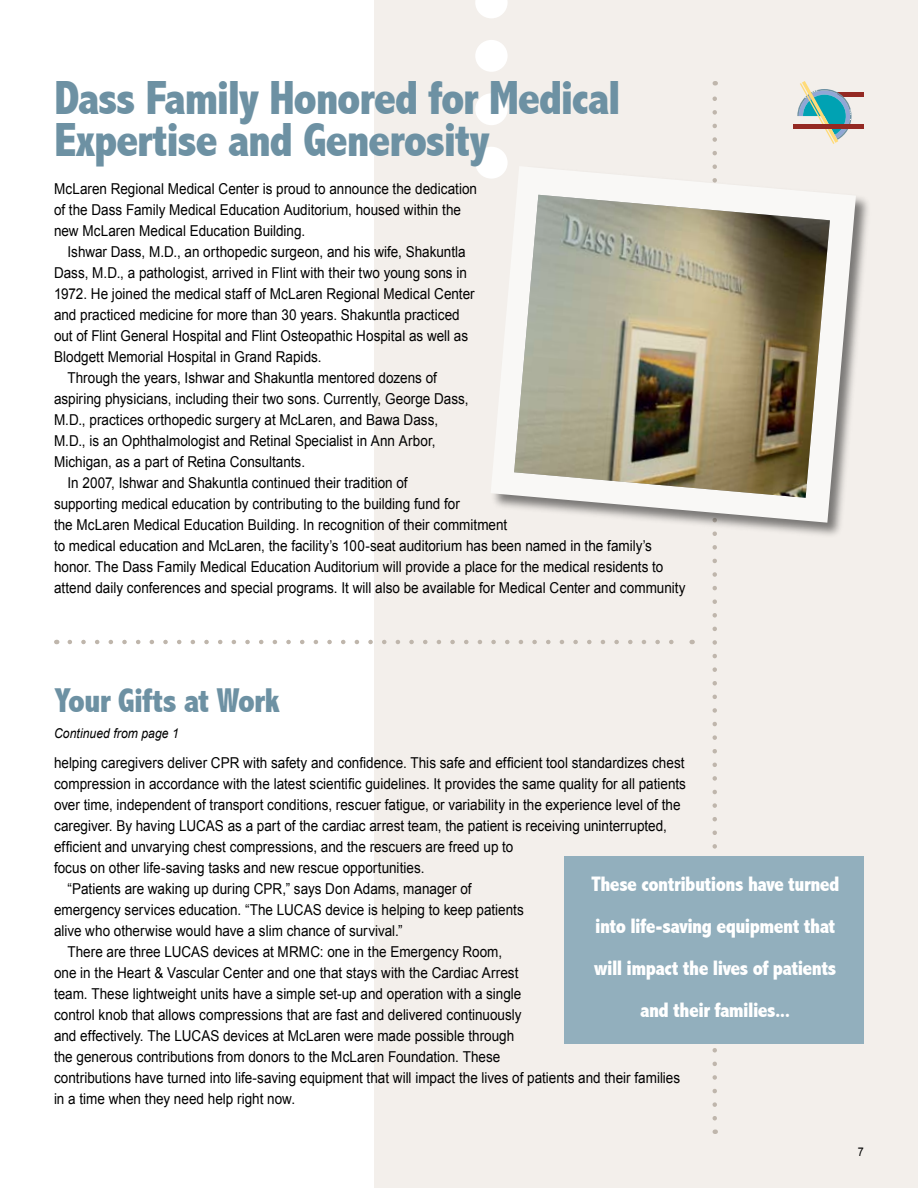
<style>
.page{position:relative;width:918px;height:1188px;background:#fff}
.page>*{position:absolute;margin:0;border:0;box-sizing:border-box;transform-origin:0 0}
.t1{font:800 condensed 48px/42px "Abadi";letter-spacing:-.03em;color:#6d91a3}
.t2{font:800 condensed 34.5px "Abadi";letter-spacing:-.025em;color:#6d91a3}
.t3{font:800 condensed 21px/42px "Abadi";letter-spacing:-.025em;color:#fff;text-align:center}
.t4{font:15px/21px "Arial";color:#000;scale:.9 1}
.t5{font:italic 13.5px "Arial";letter-spacing:.005em;color:#000;scale:.9 1}
</style>
<div class="page">
<div style="left:374px;top:0;width:544px;height:1188px;background:#f3efeb"></div>
<svg style="left:475px;top:0;width:33px;height:18px"></svg>
<div style="left:475px;top:40px;width:33px;height:32px;background:#fff;border-radius:50%"></div>
<div style="left:475px;top:93px;width:33px;height:32px;background:#fff;border-radius:50%"></div>
<div style="left:475px;top:147px;width:33px;height:32px;background:#fff;border-radius:50%"></div>
<div style="left:837px;top:92px;width:27px;height:5px;background:#942923"></div>
<svg style="left:797px;top:81px;width:55px;height:63px"></svg>
<hr style="left:793px;top:124px;width:71px;height:4px;background:#942923">
<svg style="left:712px;top:81px;width:5px;height:1037px"></svg>
<div style="left:489px;top:165px;width:384px;height:374px;background:#000;opacity:.5"></div>
<svg style="left:491px;top:166px;width:365px;height:357px"></svg>
<img style="left:514px;top:195px;width:316px;height:303px">
<svg style="left:70px;top:640px;width:604px;height:4px"></svg>
<div style="left:564px;top:856px;width:300px;height:188px;background:#92afbd"></div>
<h1 class="t1" style="left:54px;top:77px;width:568px">Dass Family Honored for Medical<br>Expertise and Generosity</h1>
<p class="t4" style="left:54px;top:178px;width:472px">McLaren Regional Medical Center is proud to announce the dedication of the Dass Family Medical Education Auditorium, housed within the new McLaren Medical Education Building.</p>
<p class="t4" style="left:68px;top:241px;width:444px">Ishwar Dass, M.D., an orthopedic surgeon, and his wife, Shakuntla</p>
<p class="t4" style="left:54px;top:262px;width:460px">Dass, M.D., a pathologist, arrived in Flint with their two young sons in</p>
<p class="t4" style="left:54px;top:283px;width:469px">1 972. He joined the medical staff of McLaren Regional Medical Center</p>
<p class="t4" style="left:54px;top:304px;width:452px">and practiced medicine for more than 30 years. Shakuntla practiced</p>
<p class="t4" style="left:54px;top:325px;width:462px">out of Flint General Hospital and Flint Osteopathic Hospital as well as</p>
<p class="t4" style="left:54px;top:346px;width:299px">Blodgett Memorial Hospital in Grand Rapids.</p>
<p class="t4" style="left:68px;top:367px;width:412px">Through the years, Ishwar and Shakuntla mentored dozens of</p>
<p class="t4" style="left:54px;top:388px;width:462px">aspiring physicians, including their two sons. Currently, George Dass,</p>
<p class="t4" style="left:54px;top:409px;width:428px">M.D., practices orthopedic surgery at McLaren, and Bawa Dass,</p>
<p class="t4" style="left:54px;top:430px;width:425px">M.D., is an Ophthalmologist and Retinal Specialist in Ann Arbor,</p>
<p class="t4" style="left:54px;top:451px;width:280px">Michigan, as a part of Retina Consultants.</p>
<p class="t4" style="left:68px;top:472px;width:380px">In 2007, Ishwar and Shakuntla continued their tradition of</p>
<p class="t4" style="left:54px;top:493px;width:453px">supporting medical education by contributing to the building fund for</p>
<p class="t4" style="left:54px;top:514px;width:505px">the McLaren Medical Education Building. In recognition of their commitment</p>
<p class="t4" style="left:54px;top:535px;width:666px">to medical education and McLaren, the facility’s 100-seat auditorium has been named in the family’s</p>
<p class="t4" style="left:54px;top:556px;width:679px">honor. The Dass Family Medical Education Auditorium will provide a place for the medical residents to</p>
<p class="t4" style="left:54px;top:577px;width:703px">attend daily conferences and special programs. It will also be available for Medical Center and community</p>
<h2 class="t2" style="left:54px;top:680px;width:227px">Your Gifts at Work</h2>
<p class="t5" style="left:54px;top:725px;width:140px">Continued from page 1</p>
<p class="t4" style="left:54px;top:752px;width:702px">helping caregivers deliver CPR with safety and confidence. This safe and efficient tool standardizes chest</p>
<p class="t4" style="left:54px;top:773px;width:704px">compression in accordance with the latest scientific guidelines. It provides the same quality for all patients</p>
<p class="t4" style="left:54px;top:794px;width:698px">over time, independent of transport conditions, rescuer fatigue, or variability in the experience level of the</p>
<p class="t4" style="left:54px;top:815px;width:682px">caregiver. By having LUCAS as a part of the cardiac arrest team, the patient is receiving uninterrupted,</p>
<p class="t4" style="left:54px;top:836px;width:512px">efficient and unvarying chest compressions, and the rescuers are freed up to</p>
<p class="t4" style="left:54px;top:857px;width:413px">focus on other life-saving tasks and new rescue opportunities.</p>
<p class="t4" style="left:68px;top:878px;width:450px">“Patients are waking up during CPR,” says Don Adams, manager of</p>
<p class="t4" style="left:54px;top:899px;width:523px">emergency services education. “The LUCAS device is helping to keep patients</p>
<p class="t4" style="left:54px;top:920px;width:389px">alive who otherwise would have a slim chance of survival.”</p>
<p class="t4" style="left:68px;top:941px;width:485px">There are three LUCAS devices at MRMC: one in the Emergency Room,</p>
<p class="t4" style="left:54px;top:962px;width:518px">one in the Heart &amp; Vascular Center and one that stays with the Cardiac Arrest</p>
<p class="t4" style="left:54px;top:983px;width:521px">team. These lightweight units have a simple set-up and operation with a single</p>
<p class="t4" style="left:54px;top:1004px;width:521px">control knob that allows compressions that are fast and delivered continuously</p>
<p class="t4" style="left:54px;top:1025px;width:513px">and effectively. The LUCAS devices at McLaren were made possible through</p>
<p class="t4" style="left:54px;top:1046px;width:498px">the generous contributions from donors to the McLaren Foundation. These</p>
<p class="t4" style="left:54px;top:1067px;width:697px">contributions have turned into life-saving equipment that will impact the lives of patients and their families</p>
<p class="t4" style="left:54px;top:1088px;width:269px">in a time when they need help right now.</p>
<h3 class="t3" style="left:591px;top:863px;width:250px">These contributions have turned into life-saving equipment that will impact the lives of patients and their families...</h3>
</div>
